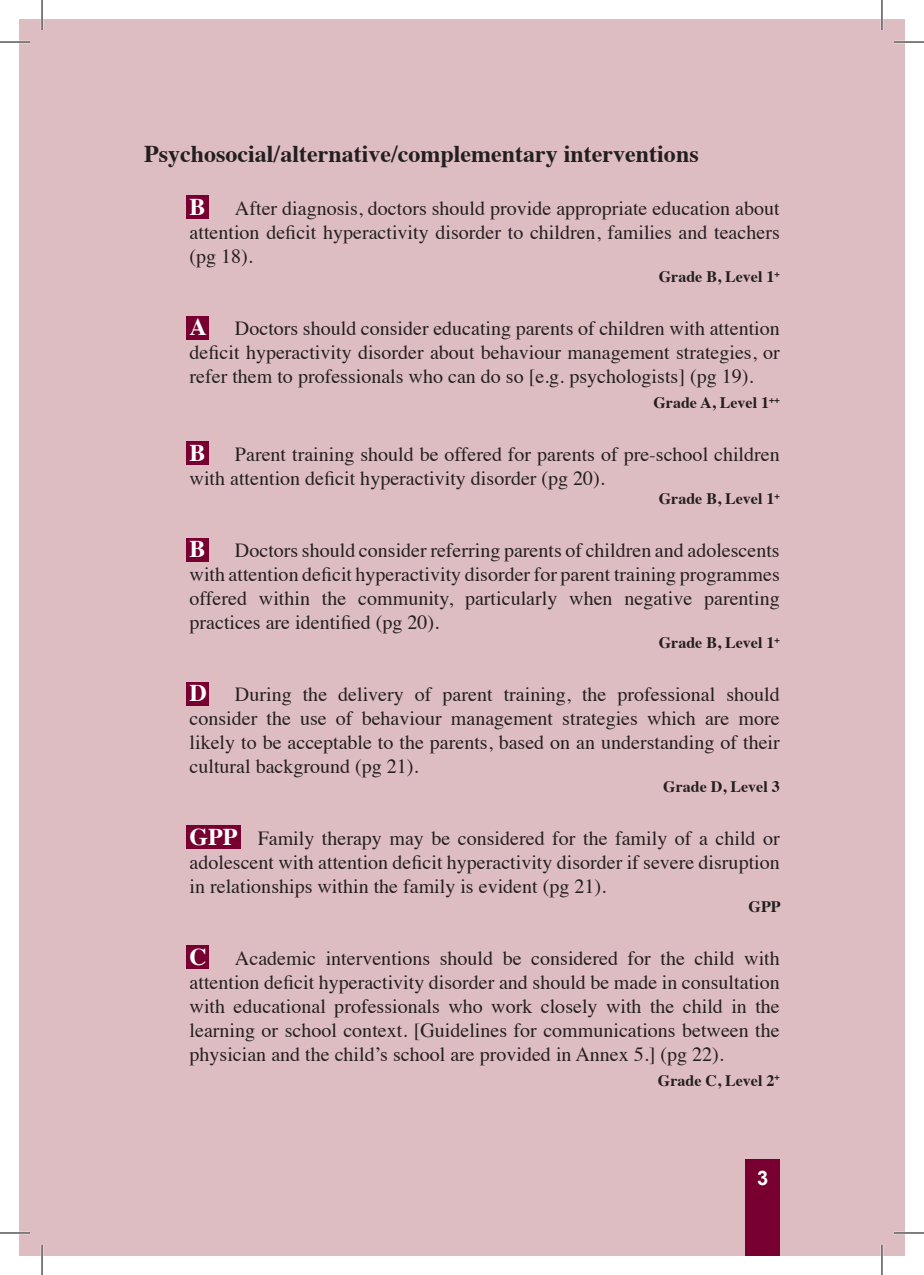
<style>
.page{position:relative;width:924px;height:1275px;background:#fff}
.page>*{position:absolute;margin:0;border:0;box-sizing:border-box;transform-origin:0 0}
.t1{font:700 24px "Times";color:#231f20}
.t2{font:700 24px "Times";color:#fff}
.t3{font:20px/24px "Times";color:#231f20;text-align:justify}
.t4{font:700 20px "Arial";color:#fff}
.t5{font:700 16px "Times";color:#231f20}
.s1{font-weight:700;font-size:24px;color:#fff}
</style>
<div class="page">
<div style="left:19px;top:19px;width:23px;height:1236px;background:#debdc2"></div>
<div style="left:42px;top:19px;width:862px;height:1236px;background:#debdc2"></div>
<div style="left:745px;top:1159px;width:34px;height:96px;background:#780031"></div>
<div style="left:186px;top:195px;width:23px;height:23px;background:#780031"></div>
<div style="left:186px;top:317px;width:23px;height:23px;background:#780031"></div>
<div style="left:186px;top:442px;width:23px;height:23px;background:#780031"></div>
<div style="left:186px;top:538px;width:23px;height:23px;background:#780031"></div>
<div style="left:186px;top:682px;width:23px;height:23px;background:#780031"></div>
<div style="left:186px;top:945px;width:23px;height:23px;background:#780031"></div>
<div style="left:186px;top:825px;width:54px;height:23px;background:#780031"></div>
<hr style="left:0;top:41px;width:30px;height:2px;background:#fff">
<hr style="left:893px;top:41px;width:30px;height:2px;background:#fff">
<hr style="left:0;top:1231px;width:30px;height:3px;background:#fff">
<hr style="left:893px;top:1231px;width:30px;height:3px;background:#fff">
<hr style="left:41px;top:0;width:2px;height:30px;background:#fff">
<hr style="left:41px;top:1245px;width:2px;height:30px;background:#fff">
<hr style="left:880px;top:0;width:2px;height:30px;background:#fff">
<hr style="left:880px;top:1245px;width:2px;height:30px;background:#fff">
<hr style="left:0;top:42px;width:30px;height:1px;background:#000">
<hr style="left:893px;top:42px;width:30px;height:1px;background:#000">
<hr style="left:0;top:1232px;width:30px;height:1px;background:#000">
<hr style="left:893px;top:1232px;width:30px;height:1px;background:#000">
<hr style="left:42px;top:0;width:1px;height:30px;background:#000">
<hr style="left:42px;top:1245px;width:1px;height:30px;background:#000">
<hr style="left:881px;top:0;width:1px;height:30px;background:#000">
<hr style="left:881px;top:1245px;width:1px;height:30px;background:#000">
<p class="t1" style="left:144px;top:131px;width:555px">Psychosocial/alternative/complementary interventions</p>
<p class="t2" style="left:189px;top:184px;width:18px">B</p>
<p class="t3" style="left:189px;top:194px;width:591px;text-indent:45px">After diagnosis, doctors should provide appropriate education about attention deficit hyperactivity disorder to children, families and teachers (pg 18).</p>
<p class="t5" style="left:658px;top:261px;width:122px">Grade B, Level 1<sup>+</sup></p>
<p class="t3" style="left:189px;top:314px;width:591px"><span class="s1">A</span> Doctors should consider educating parents of children with attention deficit hyperactivity disorder about behaviour management strategies, or refer them to professionals who can do so [e.g. psychologists] (pg 19).</p>
<p class="t5" style="left:653px;top:387px;width:128px">Grade A, Level 1<sup>++</sup></p>
<p class="t2" style="left:189px;top:429px;width:18px">B</p>
<p class="t3" style="left:189px;top:440px;width:591px;text-indent:45px">Parent training should be offered for parents of pre-school children with attention deficit hyperactivity disorder (pg 20).</p>
<p class="t5" style="left:658px;top:483px;width:122px">Grade B, Level 1<sup>+</sup></p>
<p class="t3" style="left:189px;top:536px;width:591px"><span class="s1">B</span> Doctors should consider referring parents of children and adolescents with attention deficit hyperactivity disorder for parent training programmes offered within the community, particularly when negative parenting practices are identified (pg 20).</p>
<p class="t5" style="left:658px;top:627px;width:122px">Grade B, Level 1<sup>+</sup></p>
<p class="t2" style="left:189px;top:669px;width:19px">D</p>
<p class="t3" style="left:189px;top:680px;width:591px;text-indent:45px">During the delivery of parent training, the professional should consider the use of behaviour management strategies which are more likely to be acceptable to the parents, based on an understanding of their cultural background (pg 21).</p>
<p class="t5" style="left:663px;top:771px;width:118px">Grade D, Level 3</p>
<p class="t3" style="left:189px;top:824px;width:591px"><span class="s1">GPP</span> Family therapy may be considered for the family of a child or adolescent with attention deficit hyperactivity disorder if severe disruption in relationships within the family is evident (pg 21).</p>
<p class="t5" style="left:748px;top:891px;width:33px">GPP</p>
<p class="t2" style="left:189px;top:933px;width:19px">C</p>
<p class="t3" style="left:189px;top:944px;width:591px;text-indent:45px">Academic interventions should be considered for the child with attention deficit hyperactivity disorder and should be made in consultation with educational professionals who work closely with the child in the learning or school context. [Guidelines for communications between the physician and the child’s school are provided in Annex 5.] (pg 22).</p>
<p class="t5" style="left:657px;top:1065px;width:123px">Grade C, Level 2<sup>+</sup></p>
<p class="t4" style="left:756px;top:1164px;width:13px">3</p>
</div>
